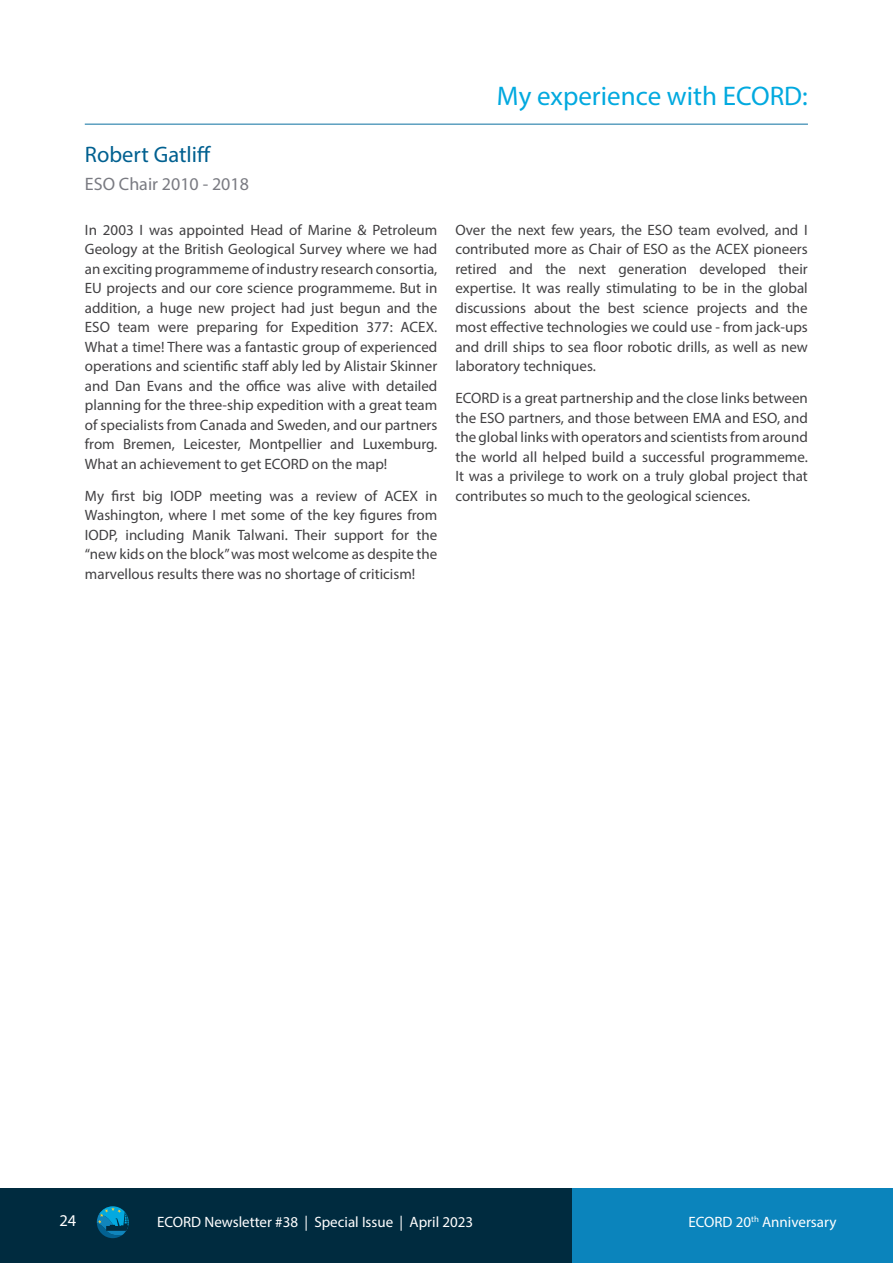
<style>
.page{position:relative;width:893px;height:1263px;background:#fff}
.page>*{position:absolute;margin:0;border:0;box-sizing:border-box;transform-origin:0 0}
.t1{font:27px "Myriad Pro";color:#02a9df}
.t2{font:22.5px "Myriad Pro";color:#006090}
.t3{font:18px "Myriad Pro";color:#7a7b82}
.t4{font:16.5px "Myriad Pro";color:#fff}
.t5{font:15px/19.5px "Myriad Pro";color:#414042;text-align:justify}
.t6{font:15px "Myriad Pro";color:#fff}
</style>
<div class="page">
<hr style="left:85px;top:124px;width:723px;height:1px;background:#0b70a0">
<div style="left:0;top:1188px;width:893px;height:75px;background:#002b3f"></div>
<svg style="left:97px;top:1206px;width:32px;height:32px"></svg>
<div style="left:572px;top:1188px;width:321px;height:75px;background:#0b84bc"></div>
<h2 class="t2" style="left:85px;top:141px;width:128px">Robert Gatliff</h2>
<p class="t3" style="left:85px;top:173px;width:165px">ESO Chair 2010 - 2018</p>
<p class="t5" style="left:85px;top:220px;width:354px">In 2003 I was appointed Head of Marine &amp; Petroleum Geology at the British Geological Survey where we had an exciting programmeme of industry research consortia, EU projects and our core science programmeme. But in addition, a huge new project had just begun and the ESO team were preparing for Expedition 377: ACEX.<br>What a time! There was a fantastic group of experienced operations and scientific staff ably led by Alistair Skinner and Dan Evans and the office was alive with detailed planning for the three-ship expedition with a great team of specialists from Canada and Sweden, and our partners from Bremen, Leicester, Montpellier and Luxemburg.<br>What an achievement to get ECORD on the map!</p>
<p class="t5" style="left:85px;top:486px;width:354px">My first big IODP meeting was a review of ACEX in Washington, where I met some of the key figures from IODP, including Manik Talwani. Their support for the “new kids on the block” was most welcome as despite the marvellous results there was no shortage of criticism!</p>
<h1 class="t1" style="left:497px;top:80px;width:313px">My experience with ECORD:</h1>
<p class="t5" style="left:455px;top:220px;width:354px">Over the next few years, the ESO team evolved, and I contributed more as Chair of ESO as the ACEX pioneers retired and the next generation developed their expertise. It was really stimulating to be in the global discussions about the best science projects and the most effective technologies we could use - from jack-ups and drill ships to sea floor robotic drills, as well as new laboratory techniques.</p>
<p class="t5" style="left:455px;top:388px;width:354px">ECORD is a great partnership and the close links between the ESO partners, and those between EMA and ESO, and the global links with operators and scientists from around the world all helped build a successful programmeme.<br>It was a privilege to work on a truly global project that contributes so much to the geological sciences.</p>
<p class="t4" style="left:60px;top:1210px;width:18px">24</p>
<p class="t6" style="left:688px;top:1212px;width:149px">ECORD 20<sup>th</sup> Anniversary</p>
<p class="t6" style="left:157px;top:1212px;width:318px">ECORD Newsletter #38 | Special Issue | April 2023</p>
</div>
